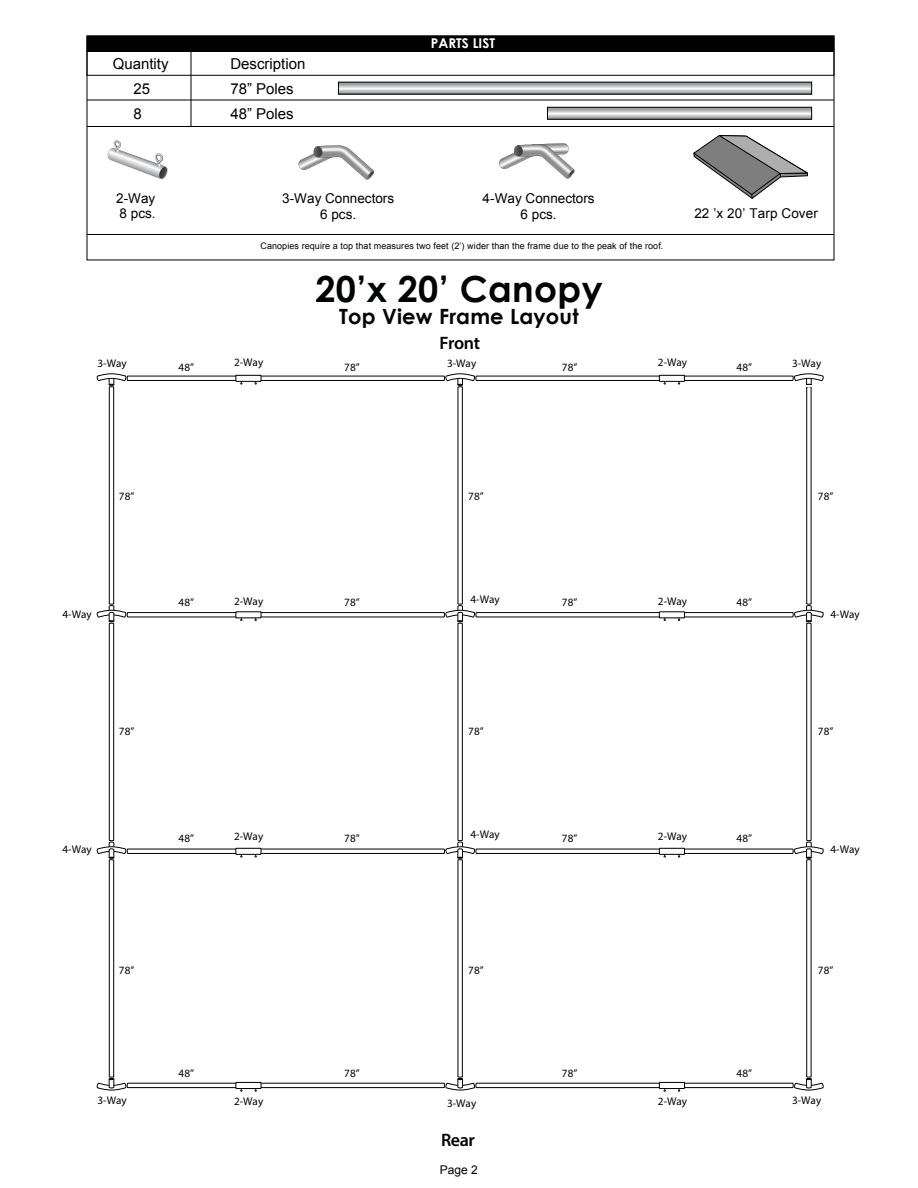
<style>
.page{position:relative;width:918px;height:1188px;background:#fff}
.page>*{position:absolute;margin:0;border:0;box-sizing:border-box;transform-origin:0 0}
.t1{font:700 36px "Century Gothic";letter-spacing:.01em;color:#020303}
.t2{font:700 21px "Century Gothic";letter-spacing:.01em;color:#020303}
.t3{font:600 18px "Myriad Pro";letter-spacing:-.025em;color:#000}
.t4{font:15px/25.2px "Arial";color:#000}
.t5{font:13.5px/16.2px "Arial";color:#000;text-align:center}
.t6{font:700 13.5px "Century Gothic";color:#fff}
.t7{font:12px "Arial";color:#020303}
.t8{font:11.1px "Myriad";color:#010202}
.t9{font:9px "Arial";letter-spacing:.01em;color:#020303}
</style>
<div class="page">
<svg style="left:97px;top:373px;width:727px;height:719px"></svg>
<div style="left:87px;top:51px;width:747px;height:25px;border:1px solid #000"></div>
<div style="left:87px;top:36px;width:747px;height:16px;background:#020202"></div>
<div style="left:87px;top:36px;width:747px;height:224px;border:1px solid #000"></div>
<hr style="left:87px;top:100px;width:747px;height:1px;background:#000">
<hr style="left:87px;top:126px;width:747px;height:1px;background:#000">
<hr style="left:87px;top:234px;width:747px;height:1px;background:#000">
<hr style="left:191px;top:51px;width:1px;height:75px;background:#000">
<svg style="left:340px;top:84px;width:470px;height:8px;background:#cdcecf"></svg>
<div style="left:338px;top:82px;width:474px;height:12px;border:1px solid #000"></div>
<svg style="left:107px;top:140px;width:61px;height:39px"></svg>
<svg style="left:549px;top:109px;width:261px;height:8px;background:#cccdcf"></svg>
<div style="left:547px;top:107px;width:265px;height:12px;border:1px solid #000"></div>
<svg style="left:499px;top:143px;width:76px;height:36px"></svg>
<svg style="left:298px;top:145px;width:77px;height:35px"></svg>
<svg style="left:694px;top:135px;width:114px;height:64px"></svg>
<h3 class="t4" style="left:113px;top:52px;width:57px">Quantity</h3>
<h3 class="t4" style="left:230px;top:52px;width:77px">Description</h3>
<h3 class="t4" style="left:134px;top:102px;width:10px">8</h3>
<h3 class="t4" style="left:134px;top:76px;width:18px">25</h3>
<h3 class="t4" style="left:230px;top:76px;width:65px">78” Poles<br>48” Poles</h3>
<p class="t5" style="left:116px;top:191px;width:41px;line-height:14.7px;text-align:left">2-Way<br>8 pcs.</p>
<p class="t5" style="left:282px;top:190px;width:114px">3-Way Connectors<br>6 pcs.</p>
<p class="t6" style="left:431px;top:33px;width:66px">PARTS LIST</p>
<p class="t5" style="left:483px;top:190px;width:114px">4-Way Connectors<br>6 pcs.</p>
<p class="t9" style="left:260px;top:240px;width:405px">Canopies require a top that measures two feet (2’) wider than the frame due to the peak of the roof.</p>
<h1 class="t1" style="left:315px;top:262px;width:289px">20’x 20’ Canopy</h1>
<h2 class="t2" style="left:339px;top:301px;width:241px">Top View Frame Layout</h2>
<h3 class="t3" style="left:439px;top:331px;width:42px">Front</h3>
<p class="t5" style="left:694px;top:205px;width:125px">22 ’x 20’ Tarp Cover</p>
<p class="t8" style="left:234px;top:357px;width:31px">2-Way</p>
<p class="t8" style="left:658px;top:357px;width:31px">2-Way</p>
<p class="t8" style="left:98px;top:358px;width:31px">3-Way</p>
<p class="t8" style="left:447px;top:358px;width:31px">3-Way</p>
<p class="t8" style="left:792px;top:358px;width:31px">3-Way</p>
<p class="t8" style="left:179px;top:362px;width:17px">48”</p>
<p class="t8" style="left:344px;top:362px;width:17px">78”</p>
<p class="t8" style="left:562px;top:362px;width:17px">78”</p>
<p class="t8" style="left:736px;top:362px;width:17px">48”</p>
<p class="t8" style="left:119px;top:491px;width:17px">78”</p>
<p class="t8" style="left:468px;top:491px;width:17px">78”</p>
<p class="t8" style="left:818px;top:491px;width:17px">78”</p>
<p class="t8" style="left:471px;top:594px;width:31px">4-Way</p>
<p class="t8" style="left:234px;top:596px;width:31px">2-Way</p>
<p class="t8" style="left:658px;top:596px;width:31px">2-Way</p>
<p class="t8" style="left:179px;top:596px;width:17px">48”</p>
<p class="t8" style="left:344px;top:596px;width:17px">78”</p>
<p class="t8" style="left:562px;top:596px;width:17px">78”</p>
<p class="t8" style="left:737px;top:596px;width:17px">48”</p>
<p class="t8" style="left:63px;top:609px;width:31px">4-Way</p>
<p class="t8" style="left:831px;top:609px;width:31px">4-Way</p>
<p class="t8" style="left:119px;top:725px;width:17px">78”</p>
<p class="t8" style="left:468px;top:725px;width:17px">78”</p>
<p class="t8" style="left:818px;top:725px;width:17px">78”</p>
<p class="t8" style="left:471px;top:829px;width:31px">4-Way</p>
<p class="t8" style="left:234px;top:830px;width:31px">2-Way</p>
<p class="t8" style="left:658px;top:830px;width:31px">2-Way</p>
<p class="t8" style="left:179px;top:833px;width:17px">48”</p>
<p class="t8" style="left:344px;top:833px;width:17px">78”</p>
<p class="t8" style="left:562px;top:833px;width:17px">78”</p>
<p class="t8" style="left:737px;top:833px;width:17px">48”</p>
<p class="t8" style="left:63px;top:844px;width:31px">4-Way</p>
<p class="t8" style="left:831px;top:844px;width:31px">4-Way</p>
<p class="t8" style="left:119px;top:964px;width:17px">78”</p>
<p class="t8" style="left:468px;top:964px;width:17px">78”</p>
<p class="t8" style="left:818px;top:964px;width:17px">78”</p>
<p class="t8" style="left:179px;top:1068px;width:17px">48”</p>
<p class="t8" style="left:344px;top:1068px;width:17px">78”</p>
<p class="t8" style="left:562px;top:1068px;width:17px">78”</p>
<p class="t8" style="left:737px;top:1068px;width:17px">48”</p>
<p class="t8" style="left:98px;top:1094px;width:31px">3-Way</p>
<p class="t8" style="left:447px;top:1097px;width:31px">3-Way</p>
<p class="t8" style="left:792px;top:1094px;width:31px">3-Way</p>
<p class="t8" style="left:234px;top:1096px;width:31px">2-Way</p>
<p class="t8" style="left:658px;top:1096px;width:31px">2-Way</p>
<h3 class="t3" style="left:441px;top:1128px;width:35px">Rear</h3>
<p class="t7" style="left:440px;top:1162px;width:40px">Page 2</p>
</div>
